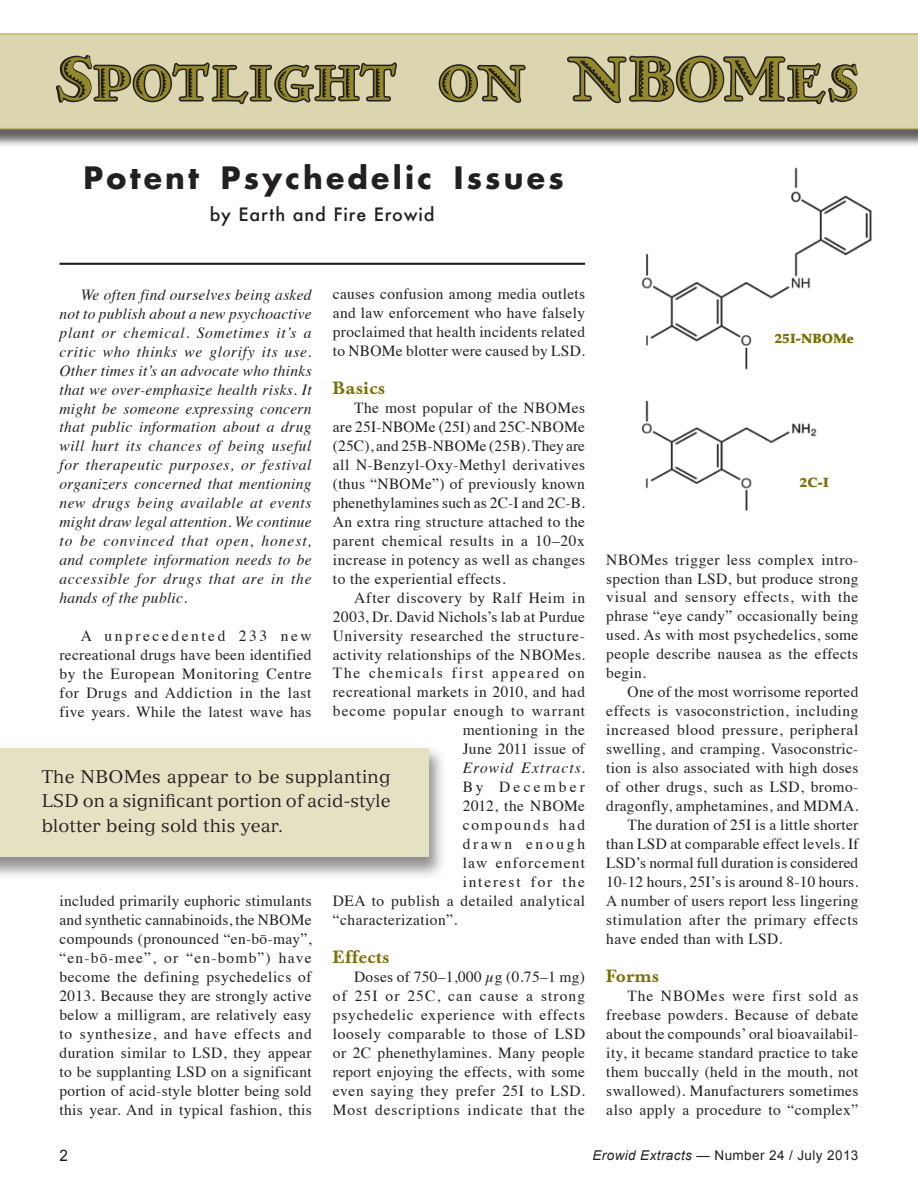
<style>
.page{position:relative;width:918px;height:1188px;background:#fff}
.page>*{position:absolute;margin:0;border:0;box-sizing:border-box;transform-origin:0 0}
.TOC_-_Photo_Credits{font:52.5px "Greko Deco";letter-spacing:.035em;color:#93892b}
.TOC_-_Photo_Credits-2{font:700 30px "Futura";letter-spacing:.105em;color:#231f20}
.y_Quote_-_Pull_4{font:18px/24.3px "Versailles";letter-spacing:.005em;color:#231f20;text-align:justify}
.TOC_-_Photo_Credits-3{font:500 18px "Futura";letter-spacing:.05em;color:#231f20}
.Header_-_Sub_3_-_Bas{font:500 17.55px "Baskerville";letter-spacing:.04em;color:#7a6f00;scale:1.04 1}
.t1{font:15.75px "Arial";color:#231f20}
.Body_-_Default{font:15.45px/18.9px "Times";letter-spacing:.03em;color:#231f20;text-align:justify}
.Body_-_Default-2{font:italic 15.45px/18.9px "Times";letter-spacing:.045em;color:#231f20;text-align:justify}
.Body_-_Default-3{font:15.45px "Times";letter-spacing:.06em;color:#231f20}
.Body_-_Default-4{font:15.45px "Times";letter-spacing:.1em;color:#231f20}
.Body_-_Default-5{font:italic 15.45px "Times";letter-spacing:.075em;color:#231f20}
.Body_-_Default-6{font:15.45px "Times";letter-spacing:.08em;color:#231f20}
.Body_-_Default-7{font:15.45px "Times";letter-spacing:.115em;color:#231f20}
.Body_-_Default-8{font:15.45px "Times";letter-spacing:.12em;color:#231f20}
.Body_-_Default-9{font:15.45px "Times";letter-spacing:.175em;color:#231f20}
.Body_-_Default-10{font:15.45px "Times";letter-spacing:.21em;color:#231f20}
.t2{font:13.5px "Arial";letter-spacing:.03em;color:#231f20}
.y_Quote_-_Blockquote{font:900 13.35px "Palatino";letter-spacing:-.005em;color:#7a6f00}
.s1{font-style:normal}
.s2{font-style:italic}
</style>
<div class="page">
<div style="left:0;top:35px;width:918px;height:113px;background:#231f20;opacity:.7"></div>
<svg style="left:0;top:33px;width:918px;height:96px;background:#dad4ad"></svg>
<svg style="left:54px;top:33px;width:345px;height:79px;background:#ada78b"></svg>
<svg style="left:437px;top:62px;width:90px;height:201px"></svg>
<svg style="left:564px;top:55px;width:65px;height:210px"></svg>
<svg style="left:588px;top:42px;width:272px;height:102px;background:#a7a28a"></svg>
<div style="left:0;top:742px;width:445px;height:137px;background:#231f20;opacity:.5"></div>
<div style="left:0;top:748px;width:429px;height:109px;background:#e5e1c3"></div>
<img style="left:641px;top:400px;width:176px;height:111px">
<img style="left:641px;top:167px;width:231px;height:203px">
<hr style="left:60px;top:263px;width:525px;height:2px;background:#231f20">
<p class="TOC_-_Photo_Credits" style="left:58px;top:53px;width:802px">Spotlight on NBOMes</p>
<p class="TOC_-_Photo_Credits-2" style="left:84px;top:158px;width:482px">Potent Psychedelic Issues</p>
<p class="TOC_-_Photo_Credits-3" style="left:210px;top:202px;width:226px">by Earth and Fire Erowid</p>
<p class="Body_-_Default" style="left:333px;top:283px;width:254px">causes confusion among media outlets and law enforcement who have falsely proclaimed that health incidents related to NBOMe blotter were caused by LSD.</p>
<p class="Header_-_Sub_3_-_Bas" style="left:333px;top:378px;width:51px">Basics</p>
<p class="Body_-_Default" style="left:333px;top:397px;width:254px;text-indent:21px">The most popular of the NBOMes are 25I-NBOMe (25I) and 25C-NBOMe (25C), and 25B-NBOMe (25B). They are all N-Benzyl-Oxy-Methyl derivatives (thus “NBOMe”) of previously known phenethylamines such as 2C-I and 2C-B.<br>An extra ring structure attached to the parent chemical results in a 10–20x increase in potency as well as changes to the experiential effects.</p>
<p class="Body_-_Default" style="left:354px;top:587px;width:232px">After discovery by Ralf Heim in</p>
<p class="Body_-_Default" style="left:333px;top:606px;width:254px">2003, Dr. David Nichols’s lab at Purdue</p>
<p class="Body_-_Default" style="left:333px;top:625px;width:254px">University researched the structure-</p>
<p class="Body_-_Default" style="left:333px;top:644px;width:254px">activity relationships of the NBOMes.</p>
<p class="Body_-_Default-4" style="left:333px;top:659px;width:254px">The chemicals first appeared on</p>
<p class="Body_-_Default" style="left:333px;top:681px;width:254px">recreational markets in 2010, and had</p>
<p class="Body_-_Default-3" style="left:333px;top:697px;width:254px">become popular enough to warrant</p>
<p class="Body_-_Default" style="left:463px;top:719px;width:124px">mentioning in the</p>
<p class="Body_-_Default" style="left:463px;top:738px;width:124px">June 2011 issue of</p>
<p class="Body_-_Default-5" style="left:463px;top:755px;width:124px">Erowid Extracts<span class="s1">.</span></p>
<p class="Body_-_Default-10" style="left:463px;top:773px;width:124px">By December</p>
<p class="Body_-_Default" style="left:463px;top:795px;width:124px">2012, the NBOMe</p>
<p class="Body_-_Default-8" style="left:463px;top:811px;width:124px">compounds had</p>
<p class="Body_-_Default-9" style="left:463px;top:830px;width:124px">drawn enough</p>
<p class="Body_-_Default-6" style="left:463px;top:849px;width:124px">law enforcement</p>
<p class="Body_-_Default-7" style="left:463px;top:868px;width:124px">interest for the</p>
<p class="Body_-_Default" style="left:333px;top:890px;width:254px">DEA to publish a detailed analytical</p>
<p class="Body_-_Default" style="left:333px;top:909px;width:126px">“characterization”.</p>
<p class="Header_-_Sub_3_-_Bas" style="left:333px;top:947px;width:56px">Effects</p>
<p class="Body_-_Default" style="left:333px;top:966px;width:254px;text-indent:21px">Doses of 750–1,000 µg (0.75–1 mg) of 25I or 25C, can cause a strong psychedelic experience with effects loosely comparable to those of LSD or 2C phenethylamines. Many people report enjoying the effects, with some even saying they prefer 25I to LSD.<br>Most descriptions indicate that the</p>
<p class="Body_-_Default-2" style="left:60px;top:284px;width:254px;text-indent:21px">We often find ourselves being asked not to publish about a new psychoactive plant or chemical. Sometimes it’s a critic who thinks we glorify its use.<br>Other times it’s an advocate who thinks that we over-emphasize health risks. It might be someone expressing concern that public information about a drug will hurt its chances of being useful for therapeutic purposes, or festival organizers concerned that mentioning new drugs being available at events might draw legal attention. We continue to be convinced that open, honest, and complete information needs to be accessible for drugs that are in the hands of the public.</p>
<p class="Body_-_Default" style="left:60px;top:625px;width:254px;text-indent:21px">A unprecedented 233 new recreational drugs have been identified by the European Monitoring Centre for Drugs and Addiction in the last five years. While the latest wave has</p>
<p class="y_Quote_-_Pull_4" style="left:42px;top:765px;width:350px">The NBOMes appear to be supplanting LSD on a significant portion of acid-style blotter being sold this year.</p>
<p class="Body_-_Default" style="left:60px;top:890px;width:254px">included primarily euphoric stimulants and synthetic cannabinoids, the NBOMe compounds (pronounced “en-bō-may”, “en-bō-mee”, or “en-bomb”) have become the defining psychedelics of 2013. Because they are strongly active below a milligram, are relatively easy to synthesize, and have effects and duration similar to LSD, they appear to be supplanting LSD on a significant portion of acid-style blotter being sold this year. And in typical fashion, this</p>
<p class="y_Quote_-_Blockquote" style="left:774px;top:331px;width:81px">25I-NBOMe</p>
<p class="y_Quote_-_Blockquote" style="left:800px;top:474px;width:31px">2C-I</p>
<p class="Body_-_Default" style="left:606px;top:549px;width:254px">NBOMes trigger less complex intro&shy;spection than LSD, but produce strong visual and sensory effects, with the phrase “eye candy” occasionally being used. As with most psychedelics, some people describe nausea as the effects begin.</p>
<p class="Body_-_Default" style="left:606px;top:681px;width:254px;text-indent:21px">One of the most worrisome reported effects is vasoconstriction, including increased blood pressure, peripheral swelling, and cramping. Vasoconstric&shy;tion is also associated with high doses of other drugs, such as LSD, bromo&shy;dragonfly, amphetamines, and MDMA.</p>
<p class="Body_-_Default" style="left:606px;top:814px;width:254px;text-indent:21px">The duration of 25I is a little shorter than LSD at comparable effect levels. If LSD’s normal full duration is considered 10-12 hours, 25I’s is around 8-10 hours.<br>A number of users report less lingering stimulation after the primary effects have ended than with LSD.</p>
<p class="Header_-_Sub_3_-_Bas" style="left:606px;top:966px;width:52px">Forms</p>
<p class="Body_-_Default" style="left:606px;top:985px;width:254px;text-indent:21px">The NBOMes were first sold as freebase powders. Because of debate about the compounds’ oral bioavailabil&shy;ity, it became standard practice to take them buccally (held in the mouth, not swallowed). Manufacturers sometimes also apply a procedure to “complex”</p>
<p class="t1" style="left:60px;top:1145px;width:10px">2</p>
<p class="t2" style="left:592px;top:1146px;width:267px"><span class="s2">Erowid Extracts</span> — Number 24 / July 2013</p>
</div>
